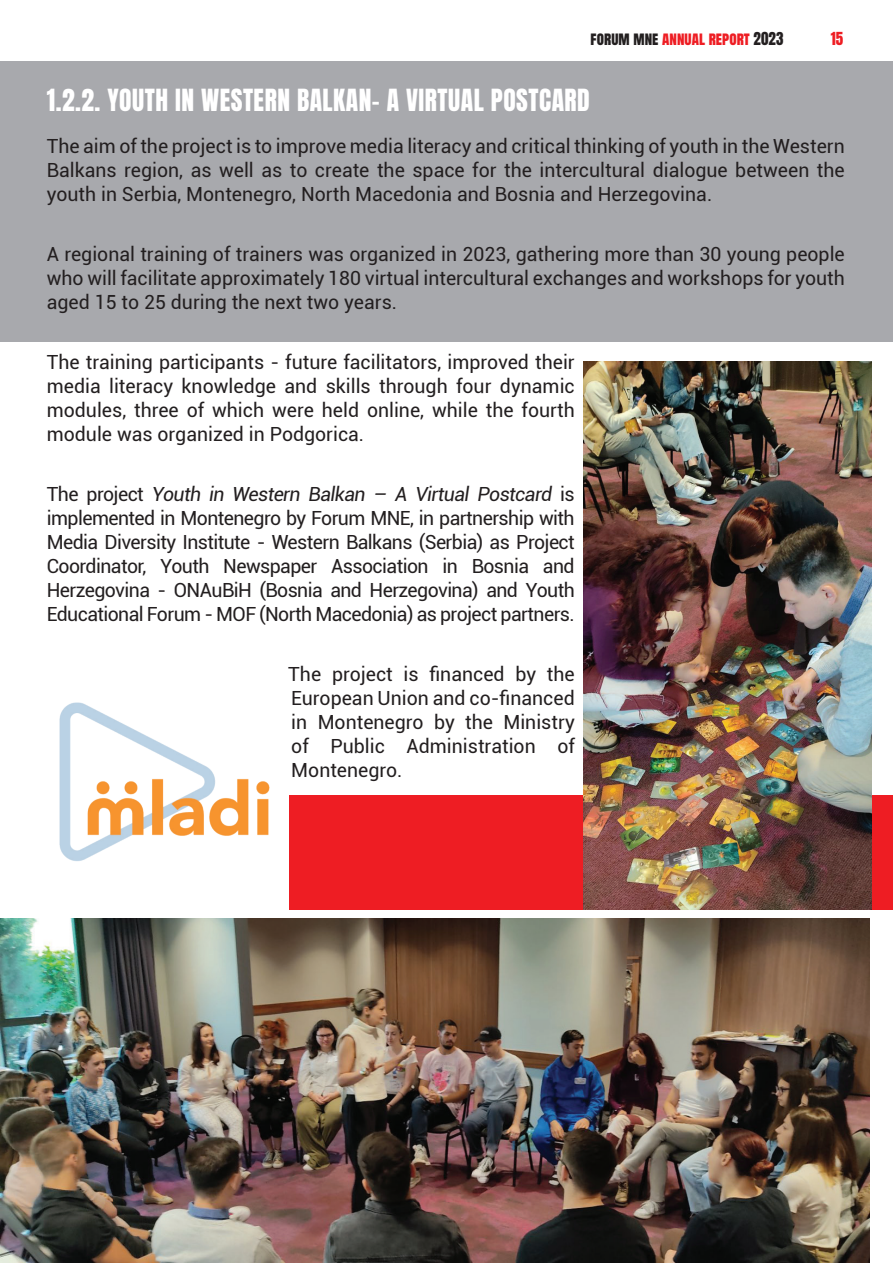
<style>
.page{position:relative;width:893px;height:1263px;background:#fff}
.page>*{position:absolute;margin:0;border:0;box-sizing:border-box;transform-origin:0 0}
.t1{font:25.5px "Anton";letter-spacing:.02em;color:#fff}
.t2{font:19.5px/24px "Roboto";color:#231f20;text-align:justify}
.t3{font:15px "Anton";letter-spacing:.005em;color:#231f20}
.t4{font:15px "Anton";letter-spacing:.005em;color:#ee1d23}
.s1{color:#ee1d23}
.s2{color:#231f20}
.s3{font-style:italic}
</style>
<div class="page">
<div style="left:0;top:62px;width:893px;height:280px;background:#a8a9ad"></div>
<div style="left:289px;top:796px;width:604px;height:114px;background:#ee1d23"></div>
<img style="left:584px;top:361px;width:288px;height:549px">
<img style="left:0;top:918px;width:870px;height:345px">
<img style="left:59px;top:702px;width:211px;height:159px">
<p class="t3" style="left:591px;top:31px;width:88px">FORUM MNE <span class="s1">Annua</span></p>
<p class="t4" style="left:699px;top:31px;width:86px">l Report <span class="s2">2023</span></p>
<p class="t4" style="left:831px;top:31px;width:14px">15</p>
<h1 class="t1" style="left:47px;top:87px;width:544px">1.2.2. YOUTH IN WESTERN BALKAN– A VIRTUAL POSTCARD</h1>
<p class="t2" style="left:47px;top:133px;width:799px">The aim of the project is to improve media literacy and critical thinking of youth in the Western Balkans region, as well as to create the space for the intercultural dialogue between the youth in Serbia, Montenegro, North Macedonia and Bosnia and Herzegovina.</p>
<p class="t2" style="left:47px;top:241px;width:799px">A regional training of trainers was organized in 2023, gathering more than 30 young people who will facilitate approximately 180 virtual intercultural exchanges and workshops for youth aged 15 to 25 during the next two years.</p>
<p class="t2" style="left:47px;top:349px;width:530px">The training participants - future facilitators, improved their media literacy knowledge and skills through four dynamic modules, three of which were held online, while the fourth module was organized in Podgorica.</p>
<p class="t2" style="left:47px;top:481px;width:529px">The project <span class="s3">Youth in Western Balkan – A Virtual Postcard</span> is implemented in Montenegro by Forum MNE, in partnership with Media Diversity Institute - Western Balkans (Serbia) as Project Coordinator, Youth Newspaper Association in Bosnia and Herzegovina - ONAuBiH (Bosnia and Herzegovina) and Youth Educational Forum - MOF (North Macedonia) as project partners.</p>
<p class="t2" style="left:288px;top:661px;width:288px">The project is financed by the European Union and co-financed in Montenegro by the Ministry of Public Administration of Montenegro.</p>
</div>
